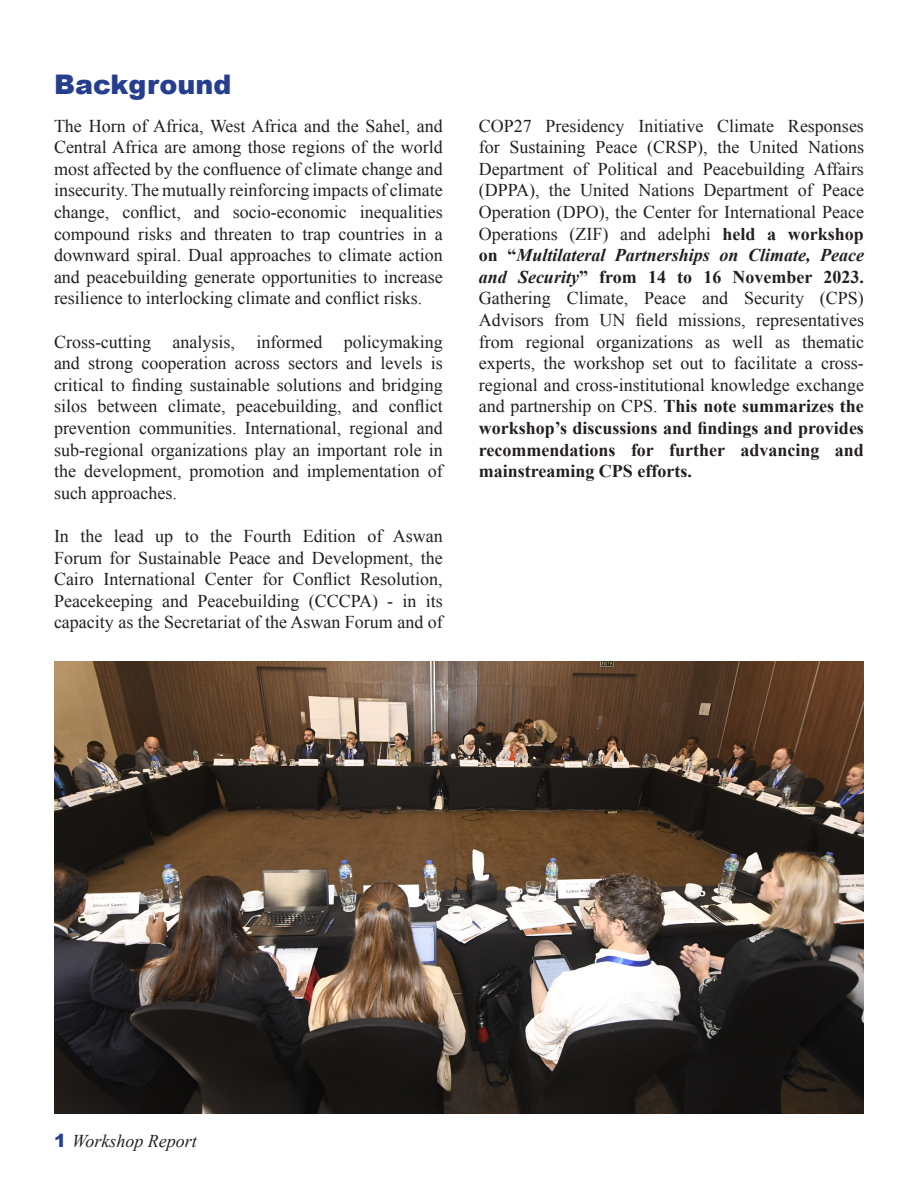
<style>
.page{position:relative;width:918px;height:1188px;background:#fff}
.page>*{position:absolute;margin:0;border:0;box-sizing:border-box;transform-origin:0 0}
.t1{font:900 27px "Arial";color:#253f8e}
.t2{font:18px/21.6px "Times New Roman";color:#231f20;text-align:justify}
.t3{font:italic 18px "Times New Roman";color:#231f20}
.s1{font-weight:700}
.s2{font-weight:700;font-style:italic}
.s3{font-family:"Arial";font-weight:900;font-style:normal;color:#253f8e}
</style>
<div class="page">
<img style="left:54px;top:662px;width:810px;height:452px">
<p class="t1" style="left:54px;top:65px;width:179px">Background</p>
<p class="t2" style="left:54px;top:114px;width:390px">The Horn of Africa, West Africa and the Sahel, and Central Africa are among those regions of the world most affected by the confluence of climate change and insecurity. The mutually reinforcing impacts of climate change, conflict, and socio-economic inequalities compound risks and threaten to trap countries in a downward spiral. Dual approaches to climate action and peacebuilding generate opportunities to increase resilience to interlocking climate and conflict risks.</p>
<p class="t2" style="left:54px;top:330px;width:390px">Cross-cutting analysis, informed policymaking and strong cooperation across sectors and levels is critical to finding sustainable solutions and bridging silos between climate, peacebuilding, and conflict prevention communities. International, regional and sub-regional organizations play an important role in the development, promotion and implementation of such approaches.</p>
<p class="t2" style="left:54px;top:525px;width:390px">In the lead up to the Fourth Edition of Aswan Forum for Sustainable Peace and Development, the Cairo International Center for Conflict Resolution, Peacekeeping and Peacebuilding (CCCPA) - in its capacity as the Secretariat of the Aswan Forum and of</p>
<p class="t2" style="left:479px;top:114px;width:387px">COP27 Presidency Initiative Climate Responses for Sustaining Peace (CRSP), the United Nations Department of Political and Peacebuilding Affairs (DPPA), the United Nations Department of Peace Operation (DPO), the Center for International Peace Operations (ZIF) and adelphi <span class="s1">held a workshop on “</span><span class="s2">Multilateral Partnerships on Climate, Peace and Security</span><span class="s1">” from 14 to 16 November 2023.<br></span>Gathering Climate, Peace and Security (CPS)<br>Advisors from UN field missions, representatives from regional organizations as well as thematic experts, the workshop set out to facilitate a cross&shy;regional and cross-institutional knowledge exchange and partnership on CPS. <span class="s1">This note summarizes the workshop’s discussions and findings and provides recommendations for further advancing and mainstreaming CPS efforts.</span></p>
<p class="t3" style="left:54px;top:1128px;width:144px"><span class="s3">1</span> Workshop Report</p>
</div>
